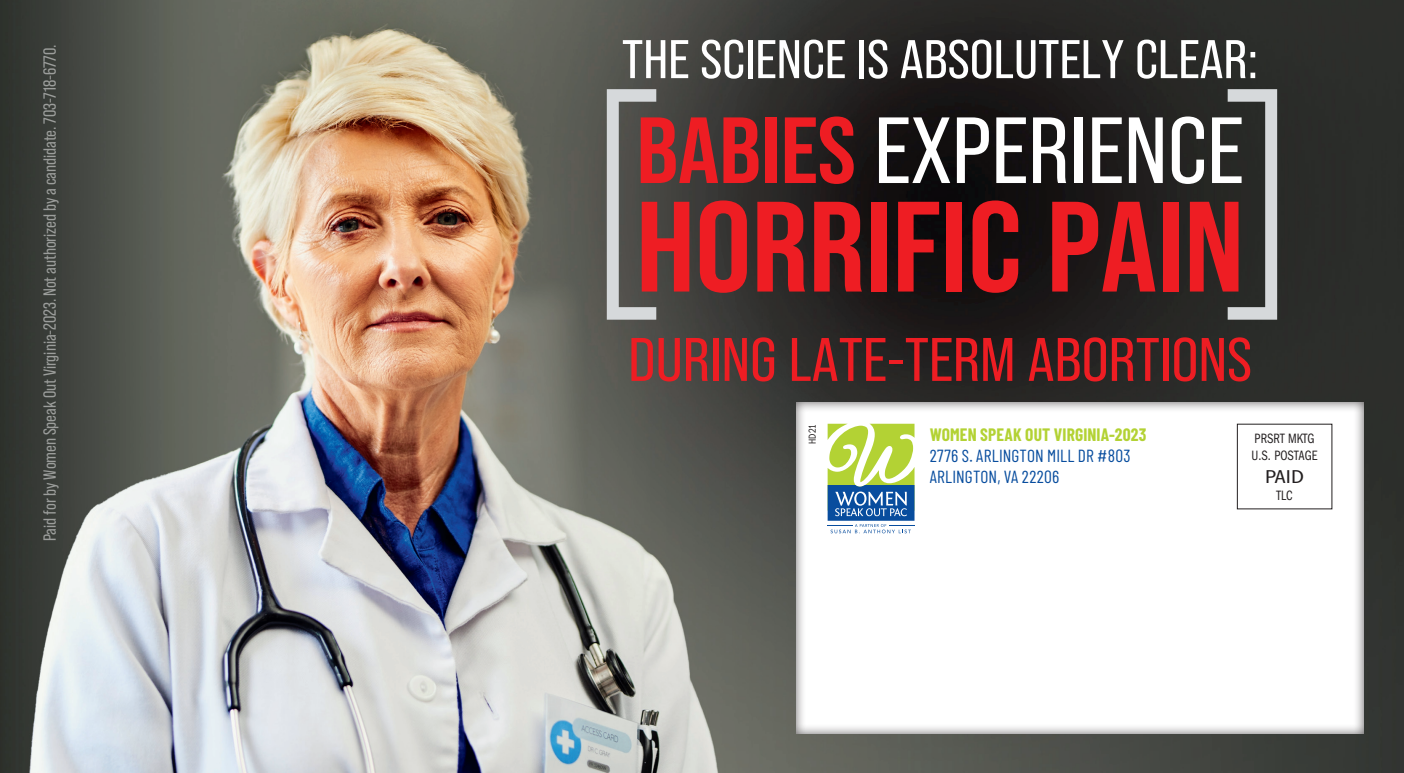
<style>
.page{position:relative;width:1404px;height:773px;background:#fff}
.page>*{position:absolute;margin:0;border:0;box-sizing:border-box;transform-origin:0 0}
.t1{font:700 128.1px "Bebas Neue Pro";color:#ee1d23;scale:1.1 1}
.t2{font:93.62px "Bebas Neue Pro";color:#fff;scale:1.1 1}
.t3{font:61.25px "Bebas Neue Pro";color:#ee1d23;scale:1.1 1}
.t4{font:54.25px "Bebas Neue Pro";color:#fff;scale:1.1 1}
.t5{font:condensed 19.25px "ITC Franklin Gothic Std";color:#231f20;scale:1.2 1}
.t6{font:17.5px "Bebas Neue Pro";color:#fff;scale:1.05 1}
.t7{font:17.5px/21px "Barlow Condensed";letter-spacing:.01em;color:#084d9e}
.t8{font:700 17.5px "Barlow Condensed";letter-spacing:.01em;color:#b3d234}
.t9{font:condensed 14px/16.8px "ITC Franklin Gothic Std";color:#231f20;scale:.9 1}
.t10{font:condensed 10.5px "ITC Franklin Gothic Std";color:#231f20;scale:.9 1}
.s1{font-weight:700;color:#ee1d23}
</style>
<div class="page">
<img style="left:0;top:0;width:1403px;height:772px">
<svg style="left:606px;top:89px;width:50px;height:230px"></svg>
<svg style="left:1227px;top:89px;width:49px;height:230px"></svg>
<div style="left:793px;top:402px;width:571px;height:332px;background:#231f20;opacity:.75"></div>
<svg style="left:827px;top:423px;width:87px;height:110px"></svg>
<p class="t6" style="left:40px;top:541px;width:474px;rotate:-90deg">Paid for by Women Speak Out Virginia-2023. Not authorized by a candidate. 703-718-6770.</p>
<h3 class="t4" style="left:621px;top:29px;width:580px">THE SCIENCE IS ABSOLUTELY CLEAR:</h3>
<h2 class="t2" style="left:636px;top:98px;width:553px"><span class="s1">BABIES</span> EXPERIENCE</h2>
<h1 class="t1" style="left:636px;top:174px;width:554px">HORRIFIC PAIN</h1>
<h3 class="t3" style="left:628px;top:325px;width:568px">DURING LATE-TERM ABORTIONS</h3>
<p class="t10" style="left:806px;top:444px;width:24px;rotate:-90deg">HD21</p>
<p class="t8" style="left:929px;top:422px;width:218px">WOMEN SPEAK OUT VIRGINIA-2023</p>
<p class="t7" style="left:929px;top:444px;width:202px">2776 S. ARLINGTON MILL DR #803<br>ARLINGTON, VA 22206</p>
<p class="t9" style="left:1251px;top:430px;width:75px">PRSRT MKTG<br>U.S. POSTAGE</p>
<p class="t5" style="left:1264px;top:465px;width:34px">PAID</p>
<p class="t9" style="left:1276px;top:486px;width:19px">TLC</p>
</div>
